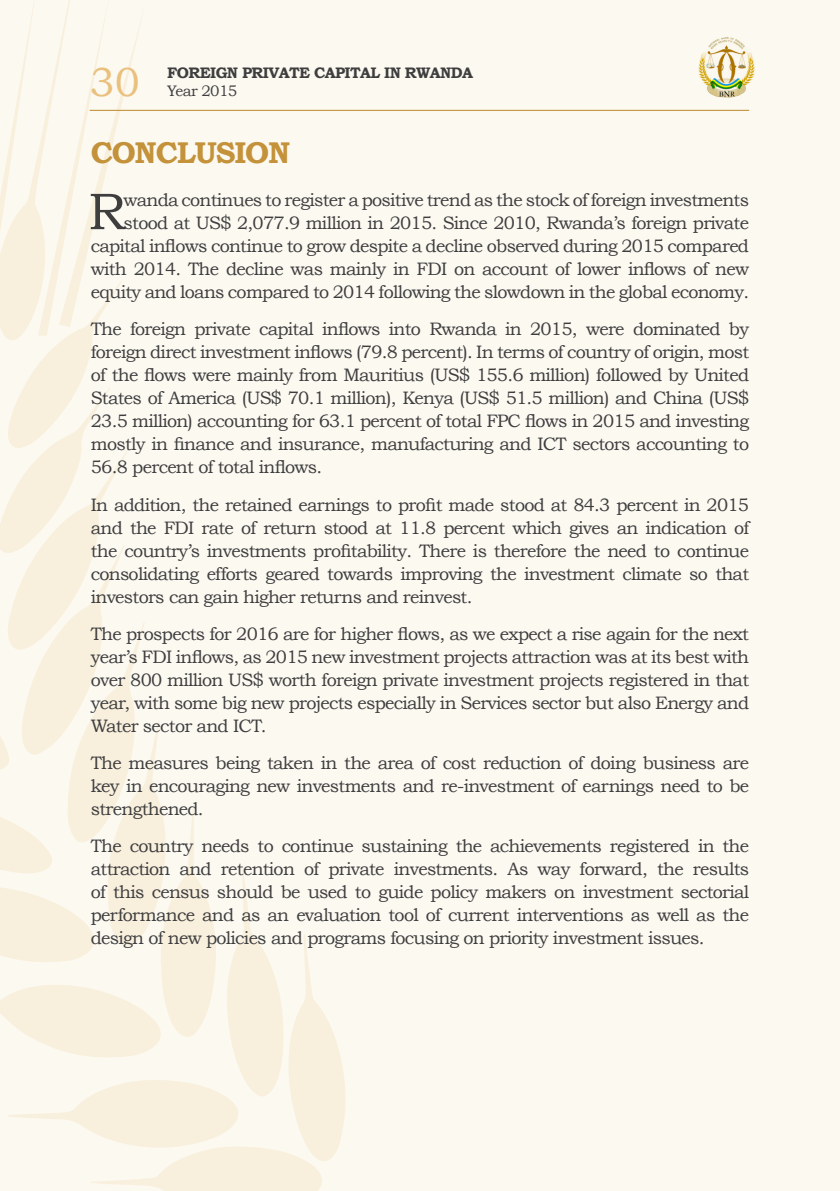
<style>
.page{position:relative;width:840px;height:1191px;background:#fff}
.page>*{position:absolute;margin:0;border:0;box-sizing:border-box;transform-origin:0 0}
.t1{font:51.8px "Bookman Old Style";color:#3e3e3f}
.t2{font:40.6px "Bookman Old Style";color:#eac07d}
.Heading_1{font:700 30px "Bookman Old Style";letter-spacing:-.04em;color:#c3923a}
.t3{font:18px/23px "Bookman Old Style";letter-spacing:-.04em;color:#3e3e3f;text-align:justify}
.t4{font:700 15.2px "Bookman Old Style";letter-spacing:-.04em;color:#3e3e3f}
.t5{font:15.2px "Bookman Old Style";letter-spacing:-.04em;color:#3e3e3f}
</style>
<div class="page">
<div style="left:0;top:0;width:839px;height:1191px;background:#fcf9f1"></div>
<svg style="left:0;top:0;width:346px;height:1191px"></svg>
<hr style="left:90px;top:110px;width:658px;height:1px;background:#bd892c">
<img style="left:698px;top:37px;width:57px;height:61px">
<h2 class="t2" style="left:90px;top:59px;width:52px">30</h2>
<p class="t4" style="left:167px;top:63px;width:307px">FOREIGN PRIVATE CAPITAL IN RWANDA</p>
<p class="t5" style="left:167px;top:82px;width:72px">Year 2015</p>
<p class="Heading_1" style="left:91px;top:135px;width:201px">CONCLUSION</p>
<p class="t1" style="left:88px;top:182px;width:39px">R</p>
<p class="t3" style="left:91px;top:188px;width:659px;text-align:right">wanda continues to register a positive trend as the stock of foreign investments stood at US$ 2,077.9 million in 2015. Since 2010, Rwanda’s foreign private capital inflows continue to grow despite a decline observed during 2015 compared with 2014. The decline was mainly in FDI on account of lower inflows of new equity and loans compared to 2014 following the slowdown in the global economy.</p>
<p class="t3" style="left:91px;top:318px;width:659px">The foreign private capital inflows into Rwanda in 2015, were dominated by foreign direct investment inflows (79.8 percent). In terms of country of origin, most of the flows were mainly from Mauritius (US$ 155.6 million) followed by United States of America (US$ 70.1 million), Kenya (US$ 51.5 million) and China (US$ 23.5 million) accounting for 63.1 percent of total FPC flows in 2015 and investing mostly in finance and insurance, manufacturing and ICT sectors accounting to 56.8 percent of total inflows.</p>
<p class="t3" style="left:91px;top:493px;width:659px">In addition, the retained earnings to profit made stood at 84.3 percent in 2015 and the FDI rate of return stood at 11.8 percent which gives an indication of the country’s investments profitability. There is therefore the need to continue consolidating efforts geared towards improving the investment climate so that investors can gain higher returns and reinvest.</p>
<p class="t3" style="left:91px;top:622px;width:659px">The prospects for 2016 are for higher flows, as we expect a rise again for the next year’s FDI inflows, as 2015 new investment projects attraction was at its best with over 800 million US$ worth foreign private investment projects registered in that year, with some big new projects especially in Services sector but also Energy and Water sector and ICT.</p>
<p class="t3" style="left:91px;top:751px;width:659px">The measures being taken in the area of cost reduction of doing business are key in encouraging new investments and re-investment of earnings need to be strengthened.</p>
<p class="t3" style="left:91px;top:834px;width:659px">The country needs to continue sustaining the achievements registered in the attraction and retention of private investments. As way forward, the results of this census should be used to guide policy makers on investment sectorial performance and as an evaluation tool of current interventions as well as the design of new policies and programs focusing on priority investment issues.</p>
</div>
